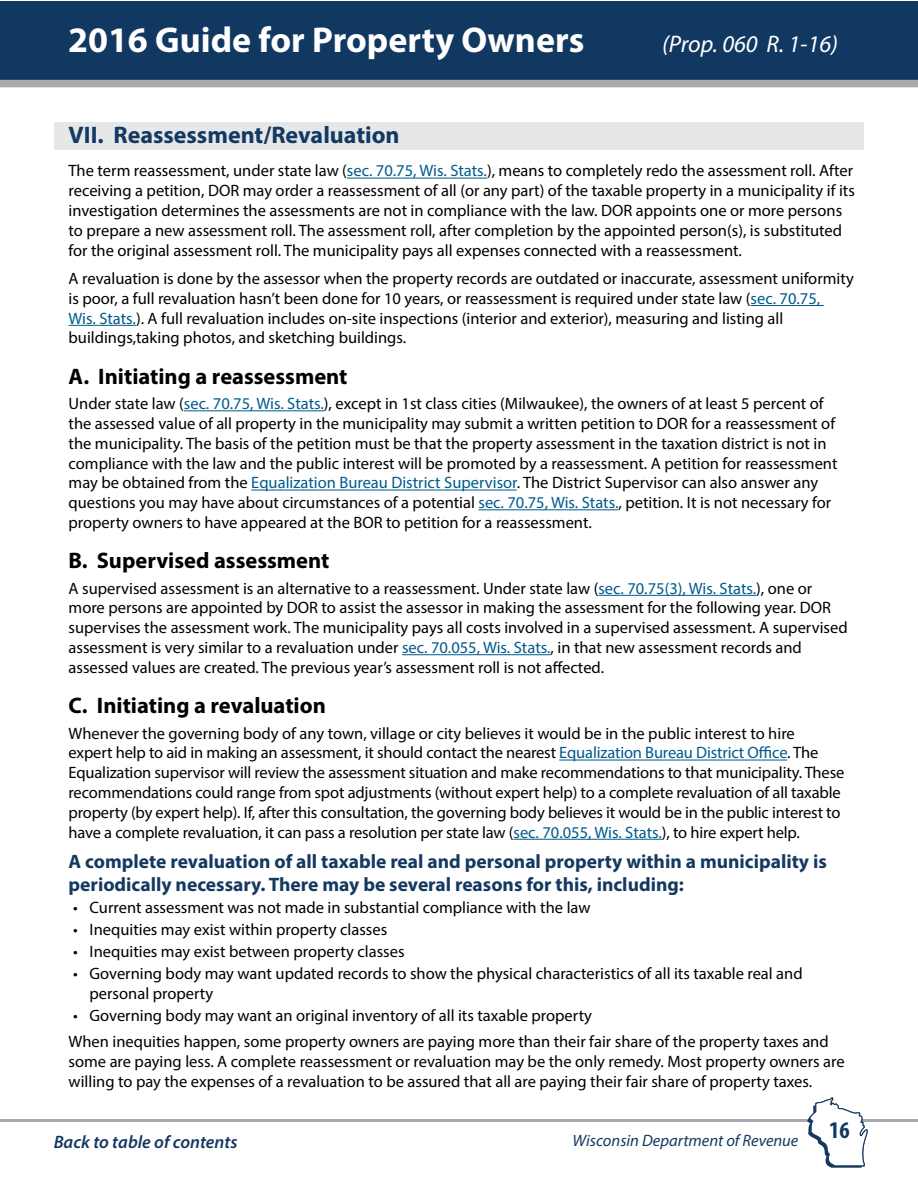
<style>
.page{position:relative;width:918px;height:1188px;background:#fff}
.page>*{position:absolute;margin:0;border:0;box-sizing:border-box;transform-origin:0 0}
.t1{font:700 36px "Myriad Pro";color:#fff}
.t2{font:700 24px "Myriad Pro";color:#143961}
.t3{font:italic 24px "Myriad Pro";color:#fff}
.t4{font:700 condensed 24px "Myriad Pro";color:#113861}
.t5{font:700 22.5px "Myriad Pro";color:#000}
.t6{font:700 19.5px/23.4px "Myriad Pro";color:#143961}
.t7{font:italic 600 18px "Myriad Pro";color:#143961}
.t8{font:16.5px/19.8px "Myriad Pro";color:#000}
.t9{font:italic 16.5px "Myriad Pro";color:#143961}
.s1{color:#005a8b}
</style>
<div class="page">
<div style="left:1px;top:1px;width:917px;height:86px;background:#113861"></div>
<div style="left:0;top:80px;width:918px;height:7px;background:#a7a9ac"></div>
<hr style="left:0;top:1119px;width:918px;height:3px;background:#a7a9ac">
<svg style="left:807px;top:1097px;width:61px;height:71px"></svg>
<div style="left:54px;top:122px;width:809px;height:28px;background:#e6e7e8"></div>
<hr style="left:347px;top:178px;width:140px;height:1px;background:#005a8b">
<hr style="left:751px;top:305px;width:73px;height:1px;background:#005a8b">
<hr style="left:69px;top:325px;width:67px;height:1px;background:#005a8b">
<hr style="left:184px;top:410px;width:140px;height:1px;background:#005a8b">
<hr style="left:251px;top:490px;width:266px;height:1px;background:#005a8b">
<hr style="left:478px;top:509px;width:140px;height:1px;background:#005a8b">
<hr style="left:598px;top:595px;width:158px;height:1px;background:#005a8b">
<hr style="left:402px;top:654px;width:149px;height:1px;background:#005a8b">
<hr style="left:559px;top:760px;width:228px;height:1px;background:#005a8b">
<hr style="left:513px;top:839px;width:149px;height:1px;background:#005a8b">
<h1 class="t1" style="left:68px;top:17px;width:518px">2016 Guide for Property Owners</h1>
<h2 class="t3" style="left:662px;top:29px;width:178px">(Prop. 060 R. 1-16)</h2>
<h2 class="t2" style="left:69px;top:119px;width:333px">VII. Reassessment/Revaluation</h2>
<p class="t8" style="left:69px;top:161px;width:788px">The term reassessment, under state law (<span class="s1">sec. 70.75, Wis. Stats.</span>), means to completely redo the assessment roll. After receiving a petition, DOR may order a reassessment of all (or any part) of the taxable property in a municipality if its investigation determines the assessments are not in compliance with the law. DOR appoints one or more persons to prepare a new assessment roll. The assessment roll, after completion by the appointed person(s), is substituted for the original assessment roll. The municipality pays all expenses connected with a reassessment.</p>
<p class="t8" style="left:69px;top:268px;width:787px">A revaluation is done by the assessor when the property records are outdated or inaccurate, assessment uniformity is poor, a full revaluation hasn’t been done for 10 years, or reassessment is required under state law (<span class="s1">sec. 70.75,<br>Wis. Stats.</span>). A full revaluation includes on-site inspections (interior and exterior), measuring and listing all buildings,taking photos, and sketching buildings.</p>
<h3 class="t5" style="left:69px;top:362px;width:280px">A. Initiating a reassessment</h3>
<p class="t8" style="left:69px;top:393px;width:770px">Under state law (<span class="s1">sec. 70.75, Wis. Stats.</span>), except in 1st class cities (Milwaukee), the owners of at least 5 percent of the assessed value of all property in the municipality may submit a written petition to DOR for a reassessment of the municipality. The basis of the petition must be that the property assessment in the taxation district is not in compliance with the law and the public interest will be promoted by a reassessment. A petition for reassessment may be obtained from the <span class="s1">Equalization Bureau District Supervisor</span>. The District Supervisor can also answer any questions you may have about circumstances of a potential <span class="s1">sec. 70.75, Wis. Stats.</span>, petition. It is not necessary for property owners to have appeared at the BOR to petition for a reassessment.</p>
<h3 class="t5" style="left:69px;top:546px;width:262px">B. Supervised assessment</h3>
<p class="t8" style="left:69px;top:578px;width:781px">A supervised assessment is an alternative to a reassessment. Under state law (<span class="s1">sec. 70.75(3), Wis. Stats.</span>), one or more persons are appointed by DOR to assist the assessor in making the assessment for the following year. DOR supervises the assessment work. The municipality pays all costs involved in a supervised assessment. A supervised assessment is very similar to a revaluation under <span class="s1">sec. 70.055, Wis. Stats.</span>, in that new assessment records and assessed values are created. The previous year’s assessment roll is not affected.</p>
<h3 class="t5" style="left:69px;top:691px;width:259px">C. Initiating a revaluation</h3>
<p class="t8" style="left:69px;top:723px;width:777px">Whenever the governing body of any town, village or city believes it would be in the public interest to hire<br>expert help to aid in making an assessment, it should contact the nearest <span class="s1">Equalization Bureau District Office</span>. The Equalization supervisor will review the assessment situation and make recommendations to that municipality. These recommendations could range from spot adjustments (without expert help) to a complete revaluation of all taxable property (by expert help). If, after this consultation, the governing body believes it would be in the public interest to have a complete revaluation, it can pass a resolution per state law (<span class="s1">sec. 70.055, Wis. Stats.</span>), to hire expert help.</p>
<p class="t6" style="left:69px;top:849px;width:760px">A complete revaluation of all taxable real and personal property within a municipality is periodically necessary. There may be several reasons for this, including:</p>
<p class="t8" style="left:73px;top:897px;width:519px">• Current assessment was not made in substantial compliance with the law</p>
<p class="t8" style="left:73px;top:919px;width:316px">• Inequities may exist within property classes</p>
<p class="t8" style="left:73px;top:941px;width:333px">• Inequities may exist between property classes</p>
<p class="t8" style="left:90px;top:963px;width:715px;text-indent:-16px">• Governing body may want updated records to show the physical characteristics of all its taxable real and personal property</p>
<p class="t8" style="left:69px;top:1002px;width:762px;line-height:26.5px">• Governing body may want an original inventory of all its taxable property<br>When inequities happen, some property owners are paying more than their fair share of the property taxes and</p>
<p class="t8" style="left:69px;top:1051px;width:778px">some are paying less. A complete reassessment or revaluation may be the only remedy. Most property owners are willing to pay the expenses of a revaluation to be assured that all are paying their fair share of property taxes.</p>
<p class="t7" style="left:54px;top:1130px;width:185px">Back to table of contents</p>
<p class="t9" style="left:573px;top:1130px;width:227px">Wisconsin Department of Revenue</p>
<h2 class="t4" style="left:829px;top:1115px;width:22px">16</h2>
</div>
